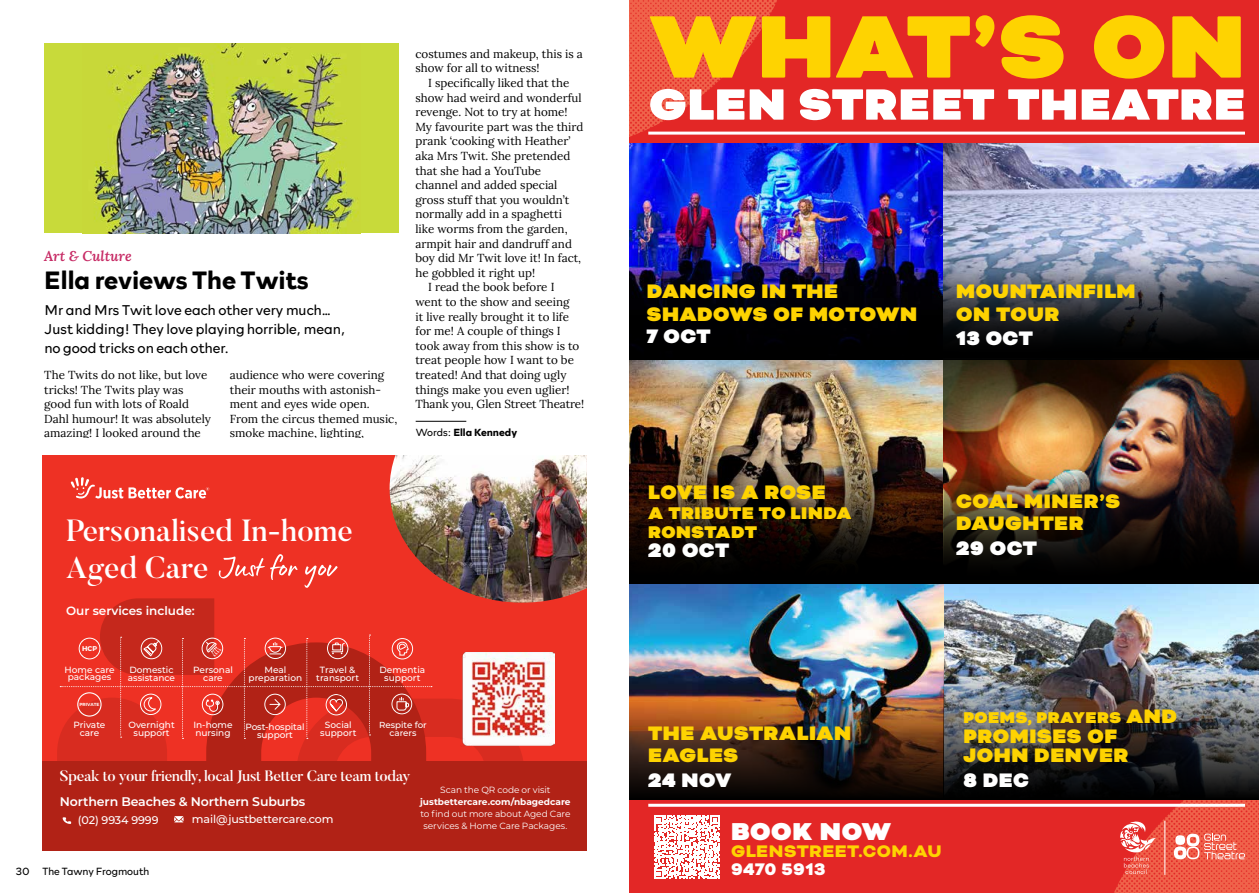
<style>
.page{position:relative;width:1259px;height:893px;background:#fff}
.page>*{position:absolute;margin:0;border:0;box-sizing:border-box;transform-origin:0 0}
.t1{font:900 102.15px "Bicyclette";letter-spacing:.005em;color:#fed301}
.t2{font:900 50.4px "Bicyclette";letter-spacing:.015em;color:#fff}
.t3{font:500 30.45px/36.6px "Butler";color:#fff}
.t4{font:900 28.2px "Bicyclette";letter-spacing:.02em;color:#fff}
.t5{font:700 25.35px "Rockford Sans";color:#000}
.t6{font:900 22.5px/22.4px "Bicyclette";letter-spacing:.02em;color:#fed301}
.t7{font:900 22.5px "Bicyclette";letter-spacing:.02em;color:#fff}
.t8{font:900 19.5px/19.4px "Bicyclette";letter-spacing:.015em;color:#fed301}
.t9{font:900 19.35px "Bicyclette";letter-spacing:.025em;color:#fed301}
.t10{font:900 19.35px "Bicyclette";letter-spacing:.02em;color:#fff}
.t11{font:900 18px "Bicyclette";letter-spacing:.025em;color:#fed301}
.t12{font:500 15px "Butler";letter-spacing:-.02em;color:#fff}
.t13{font:300 14.25px/18.8px "Rockford Sans";color:#000}
.t14{font:italic 600 14.1px "Lora";color:#c72b65}
.t15{font:600 12.45px "Montserrat";letter-spacing:-.01em;color:#fff}
.t16{font:600 12px "Montserrat";color:#fff}
.t17{font:11.55px/14.5px "Lora";color:#000}
.t18{font:500 11.1px "Montserrat";letter-spacing:-.01em;color:#fff}
.t19{font:300 10.5px "Rockford Sans";color:#000}
.t20{font:700 10.5px "Rockford Sans";color:#000}
.t21{font:500 9px/7.8px "Montserrat";color:#fff;text-align:center}
.t22{font:9px/11.2px "Montserrat";letter-spacing:-.005em;color:#fff;text-align:center}
.t23{font:700 9px "Montserrat";color:#fff}
.t24{font:500 8.7px/7.8px "Montserrat";color:#fff;text-align:center}
.t25{font:700 6.9px "Montserrat";color:#fff}
.t26{font:700 4.5px "Montserrat";letter-spacing:-.005em;color:#fff}
.s1{font-weight:300}
.s2{font-size:22.5px}
</style>
<div class="page">
<div style="left:44px;top:43px;width:354px;height:190px;background:#c8da3a"></div>
<img style="left:94px;top:43px;width:265px;height:190px">
<hr style="left:416px;top:421px;width:50px;height:1px;background:#000">
<div style="left:43px;top:455px;width:544px;height:395px;background:#ee3124"></div>
<svg style="left:71px;top:477px;width:138px;height:21px"></svg>
<div style="left:43px;top:761px;width:544px;height:89px;background:#b12216"></div>
<svg style="left:57px;top:598px;width:468px;height:226px"></svg>
<img style="left:389px;top:455px;width:198px;height:148px">
<svg style="left:304px;top:565px;width:34px;height:23px"></svg>
<svg style="left:218px;top:554px;width:80px;height:26px"></svg>
<img style="left:460px;top:653px;width:95px;height:94px">
<div style="left:629px;top:0;width:630px;height:893px;background:#e32726"></div>
<hr style="left:648px;top:804px;width:597px;height:3px;background:#fff">
<hr style="left:648px;top:132px;width:597px;height:3px;background:#fff">
<img style="left:943px;top:583px;width:316px;height:79px">
<img style="left:629px;top:360px;width:314px;height:331px">
<img style="left:943px;top:143px;width:316px;height:326px">
<img style="left:943px;top:469px;width:316px;height:10px">
<img style="left:943px;top:479px;width:316px;height:104px">
<img style="left:629px;top:143px;width:350px;height:127px">
<div style="left:629px;top:270px;width:315px;height:90px;background:#000"></div>
<svg style="left:654px;top:815px;width:65px;height:64px"></svg>
<svg style="left:943px;top:246px;width:316px;height:114px;background:#8d98af"></svg>
<img style="left:943px;top:662px;width:316px;height:137px">
<img style="left:629px;top:691px;width:314px;height:108px">
<img style="left:629px;top:432px;width:314px;height:151px">
<svg style="left:943px;top:270px;width:316px;height:87px;background:#2b3038"></svg>
<svg style="left:629px;top:0;width:174px;height:154px"></svg>
<svg style="left:1089px;top:735px;width:170px;height:158px"></svg>
<p class="t14" style="left:44px;top:246px;width:89px">Art &amp; Culture</p>
<h3 class="t5" style="left:44px;top:261px;width:266px">Ella reviews The Twits</h3>
<p class="t13" style="left:44px;top:300px;width:302px">Mr and Mrs Twit love each other very much…<br>Just kidding! They love playing horrible, mean, no good tricks on each other.</p>
<p class="t17" style="left:44px;top:367px;width:168px">The Twits do not like, but love tricks! The Twits play was good fun with lots of Roald<br>Dahl humour! It was absolutely amazing! I looked around the</p>
<p class="t17" style="left:230px;top:367px;width:169px">audience who were covering their mouths with astonish&shy;ment and eyes wide open.<br>From the circus themed music, smoke machine, lighting,</p>
<p class="t17" style="left:415px;top:46px;width:169px">costumes and makeup, this is a show for all to witness!</p>
<p class="t17" style="left:428px;top:75px;width:143px">I specifically liked that the</p>
<p class="t17" style="left:415px;top:89px;width:168px">show had weird and wonderful</p>
<p class="t17" style="left:415px;top:104px;width:154px">revenge. Not to try at home!</p>
<p class="t17" style="left:415px;top:119px;width:169px">My favourite part was the third</p>
<p class="t17" style="left:415px;top:133px;width:157px">prank ‘cooking with Heather’</p>
<p class="t17" style="left:415px;top:148px;width:156px">aka Mrs Twit. She pretended</p>
<p class="t17" style="left:415px;top:162px;width:127px">that she had a YouTube</p>
<p class="t17" style="left:415px;top:177px;width:143px">channel and added special</p>
<p class="t17" style="left:415px;top:192px;width:155px">gross stuff that you wouldn’t</p>
<p class="t17" style="left:415px;top:206px;width:148px">normally add in a spaghetti</p>
<p class="t17" style="left:415px;top:221px;width:154px">like worms from the garden,</p>
<p class="t17" style="left:415px;top:235px;width:158px">armpit hair and dandruff and</p>
<p class="t17" style="left:415px;top:250px;width:167px">boy did Mr Twit love it! In fact,</p>
<p class="t17" style="left:415px;top:265px;width:121px">he gobbled it right up!</p>
<p class="t17" style="left:428px;top:279px;width:128px">I read the book before I</p>
<p class="t17" style="left:415px;top:294px;width:156px">went to the show and seeing</p>
<p class="t17" style="left:415px;top:308px;width:155px">it live really brought it to life</p>
<p class="t17" style="left:415px;top:323px;width:147px">for me! A couple of things I</p>
<p class="t17" style="left:415px;top:338px;width:165px">took away from this show is to</p>
<p class="t17" style="left:415px;top:352px;width:160px">treat people how I want to be</p>
<p class="t17" style="left:415px;top:367px;width:152px">treated! And that doing ugly</p>
<p class="t17" style="left:415px;top:381px;width:156px">things make you even uglier!</p>
<p class="t17" style="left:415px;top:396px;width:170px">Thank you, Glen Street Theatre!</p>
<p class="t20" style="left:416px;top:425px;width:103px"><span class="s1">Words:</span> Ella Kennedy</p>
<h3 class="t3" style="left:66px;top:512px;width:288px">Personalised In-home<br>Aged Care</h3>
<p class="t16" style="left:66px;top:602px;width:130px">Our services include:</p>
<p class="t25" style="left:82px;top:644px;width:16px">HCP</p>
<p class="t21" style="left:128px;top:665px;width:49px;text-align:left">Domestic assistance</p>
<p class="t21" style="left:193px;top:665px;width:41px">Personal care</p>
<p class="t21" style="left:248px;top:665px;width:55px">Meal preparation</p>
<p class="t21" style="left:65px;top:665px;width:52px">Home care packages</p>
<p class="t21" style="left:316px;top:666px;width:44px">Travel &amp; transport</p>
<p class="t21" style="left:193px;top:721px;width:41px;text-align:left">In-home nursing</p>
<p class="t21" style="left:379px;top:666px;width:47px">Dementia support</p>
<p class="t26" style="left:79px;top:701px;width:21px">PRIVATE</p>
<p class="t21" style="left:74px;top:721px;width:33px">Private care</p>
<p class="t21" style="left:128px;top:721px;width:48px">Overnight support</p>
<p class="t21" style="left:245px;top:722px;width:61px">Post-hospital support</p>
<p class="t24" style="left:379px;top:721px;width:49px">Respite for carers</p>
<p class="t21" style="left:320px;top:721px;width:38px">Social support</p>
<p class="t12" style="left:60px;top:766px;width:352px">Speak to your friendly, local Just Better Care team today</p>
<p class="t15" style="left:60px;top:793px;width:247px">Northern Beaches &amp; Northern Suburbs</p>
<p class="t18" style="left:78px;top:812px;width:82px">(02) 9934 9999</p>
<p class="t18" style="left:192px;top:811px;width:143px">mail@justbettercare.com</p>
<p class="t22" style="left:440px;top:784px;width:112px">Scan the QR code or visit</p>
<p class="t23" style="left:420px;top:796px;width:152px">justbettercare.com/nbagedcare</p>
<p class="t22" style="left:420px;top:808px;width:152px">to find out more about Aged Care services &amp; Home Care Packages.</p>
<p class="t19" style="left:16px;top:864px;width:135px">30 The Tawny Frogmouth</p>
<h1 class="t1" style="left:649px;top:-14px;width:598px">WHAT’S ON</h1>
<h2 class="t2" style="left:649px;top:74px;width:597px">GLEN STREET THEATRE</h2>
<h3 class="t6" style="left:647px;top:281px;width:272px">DANCING IN THE<br>SHADOWS OF MOTOWN</h3>
<h3 class="t7" style="left:647px;top:323px;width:65px">7 OCT</h3>
<h3 class="t6" style="left:956px;top:281px;width:181px">MOUNTAINFILM<br>ON TOUR</h3>
<h3 class="t7" style="left:956px;top:325px;width:78px">13 OCT</h3>
<h3 class="t6" style="left:648px;top:482px;width:179px">LOVE IS A ROSE</h3>
<h3 class="t8" style="left:648px;top:504px;width:205px">A TRIBUTE TO LINDA<br>RONSTADT</h3>
<h3 class="t7" style="left:648px;top:537px;width:82px">20 OCT</h3>
<h3 class="t6" style="left:956px;top:490px;width:165px">COAL MINER’S<br>DAUGHTER</h3>
<h3 class="t7" style="left:956px;top:534px;width:82px">29 OCT</h3>
<h3 class="t6" style="left:648px;top:723px;width:204px">THE AUSTRALIAN<br>EAGLES</h3>
<h3 class="t7" style="left:648px;top:767px;width:85px">24 NOV</h3>
<h3 class="t4" style="left:731px;top:814px;width:162px">BOOK NOW</h3>
<h3 class="t9" style="left:731px;top:840px;width:212px">GLENSTREET.COM.AU</h3>
<h3 class="t10" style="left:731px;top:858px;width:96px">9470 5913</h3>
<h3 class="t11" style="left:963px;top:707px;width:215px">POEMS, PRAYERS <span class="s2">AND</span></h3>
<h3 class="t6" style="left:963px;top:727px;width:167px;line-height:19.4px">PROMISES OF<br>JOHN DENVER</h3>
<h3 class="t7" style="left:963px;top:766px;width:67px">8 DEC</h3>
</div>
